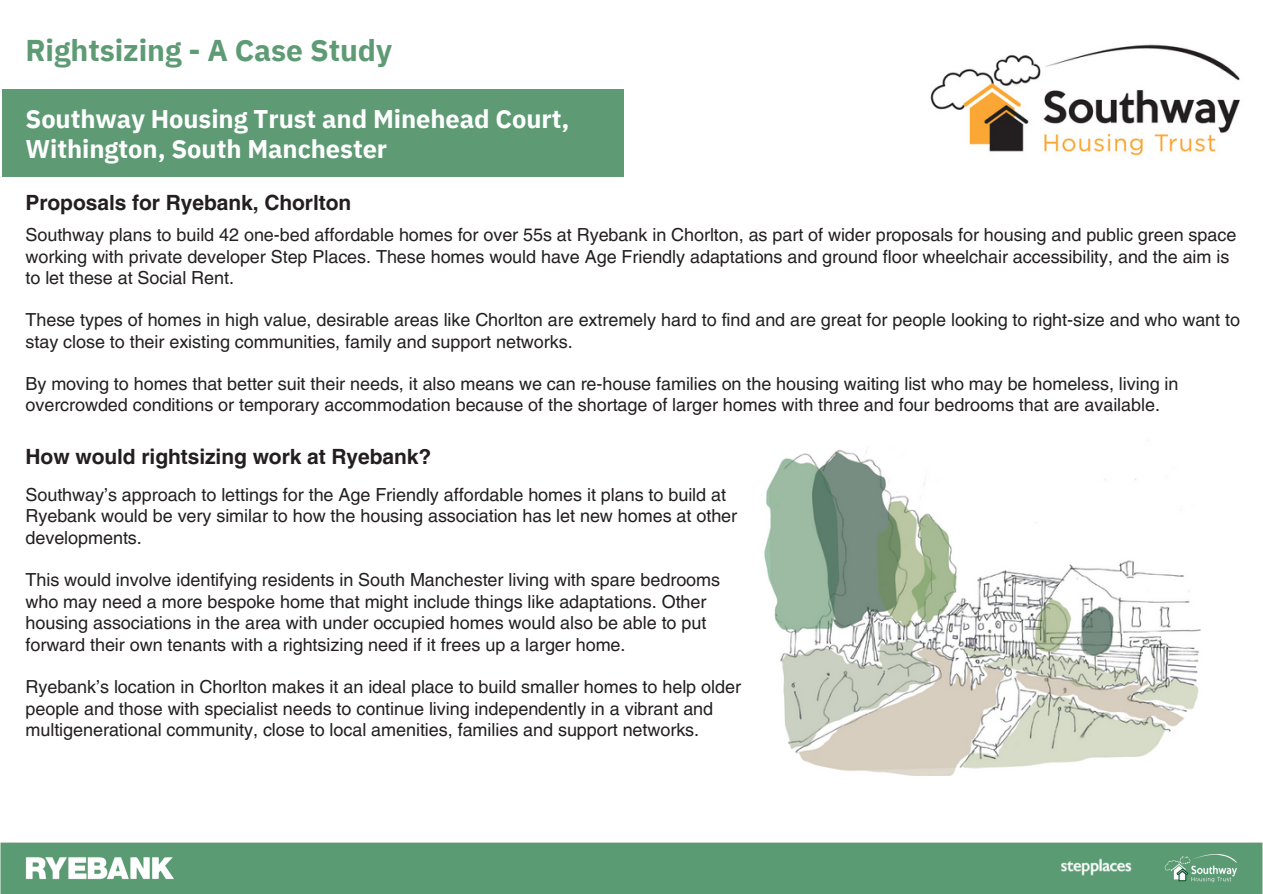
<style>
.page{position:relative;width:1263px;height:894px;background:#fff}
.page>*{position:absolute;margin:0;border:0;box-sizing:border-box;transform-origin:0 0}
.t1{font:700 30px "IBM Plex Sans";letter-spacing:-.005em;color:#5e9b74}
.t2{font:700 25.5px/30.3px "IBM Plex Sans";letter-spacing:-.005em;color:#fff}
.t3{font:700 21px "Helvetica LT Pro";letter-spacing:-.005em;color:#231f20}
.t4{font:18px/21.3px "Helvetica LT Pro";letter-spacing:-.005em;color:#231f20}
</style>
<div class="page">
<div style="left:2px;top:89px;width:622px;height:87px;background:#5e9b74"></div>
<img style="left:0;top:842px;width:1263px;height:51px">
<img style="left:1057px;top:852px;width:79px;height:30px">
<img style="left:930px;top:44px;width:310px;height:112px">
<img style="left:764px;top:450px;width:437px;height:325px">
<p class="t1" style="left:26px;top:30px;width:368px">Rightsizing - A Case Study</p>
<p class="t2" style="left:26px;top:103px;width:545px">Southway Housing Trust and Minehead Court,<br>Withington, South Manchester</p>
<p class="t3" style="left:26px;top:195px;width:327px">Proposals for Ryebank, Chorlton</p>
<p class="t4" style="left:26px;top:226px;width:1212px">Southway plans to build 42 one-bed affordable homes for over 55s at Ryebank in Chorlton, as part of wider proposals for housing and public green space working with private developer Step Places. These homes would have Age Friendly adaptations and ground floor wheelchair accessibility, and the aim is to let these at Social Rent.</p>
<h3 class="t4" style="left:26px;top:311px;width:1216px">These types of homes in high value, desirable areas like Chorlton are extremely hard to find and are great for people looking to right-size and who want to stay close to their existing communities, family and support networks.</h3>
<p class="t4" style="left:26px;top:375px;width:1154px">By moving to homes that better suit their needs, it also means we can re-house families on the housing waiting list who may be homeless, living in overcrowded conditions or temporary accommodation because of the shortage of larger homes with three and four bedrooms that are available.</p>
<p class="t3" style="left:26px;top:448px;width:407px">How would rightsizing work at Ryebank?</p>
<p class="t4" style="left:26px;top:485px;width:713px">Southway’s approach to lettings for the Age Friendly affordable homes it plans to build at<br>Ryebank would be very similar to how the housing association has let new homes at other developments.</p>
<p class="t4" style="left:26px;top:571px;width:696px">This would involve identifying residents in South Manchester living with spare bedrooms who may need a more bespoke home that might include things like adaptations. Other housing associations in the area with under occupied homes would also be able to put forward their own tenants with a rightsizing need if it frees up a larger home.</p>
<p class="t4" style="left:26px;top:678px;width:717px">Ryebank’s location in Chorlton makes it an ideal place to build smaller homes to help older people and those with specialist needs to continue living independently in a vibrant and multigenerational community, close to local amenities, families and support networks.</p>
</div>
